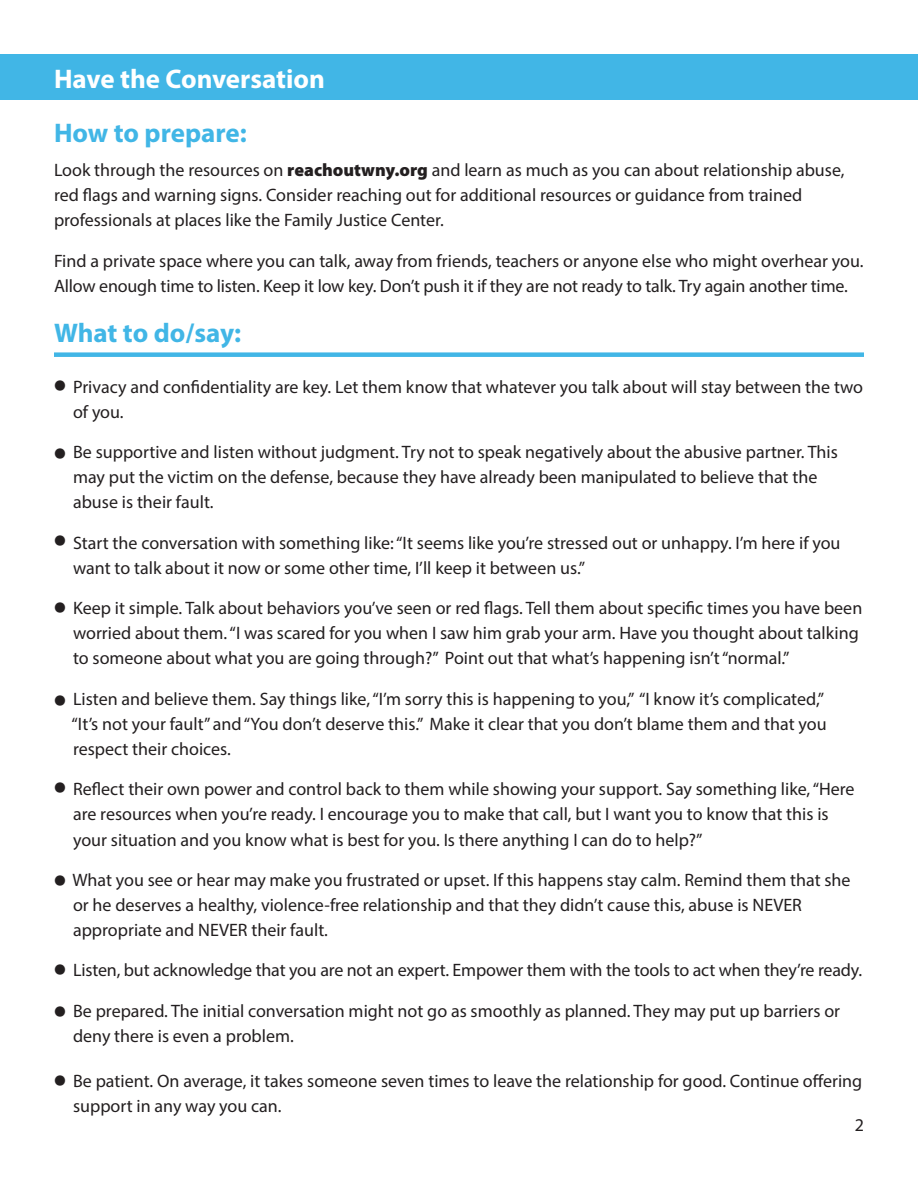
<style>
.page{position:relative;width:918px;height:1188px;background:#fff}
.page>*{position:absolute;margin:0;border:0;box-sizing:border-box;transform-origin:0 0}
.t1{font:39px "Minion Pro";color:#231f20}
.t2{font:700 27px "Myriad Pro";letter-spacing:-.005em;color:#41b6e6}
.t3{font:700 27px "Myriad Pro";color:#fff}
.t4{font:18px/25.2px "Myriad Pro";color:#231f20}
.s1{font-weight:900}
</style>
<div class="page">
<div style="left:0;top:54px;width:918px;height:45px;background:#41b6e6"></div>
<div style="left:54px;top:352px;width:810px;height:5px;background:#41b6e6"></div>
<p class="t3" style="left:54px;top:61px;width:272px">Have the Conversation</p>
<p class="t2" style="left:54px;top:115px;width:194px">How to prepare:</p>
<p class="t4" style="left:54px;top:157px;width:792px">Look through the resources on <span class="s1">reachoutwny.org</span> and learn as much as you can about relationship abuse, red flags and warning signs. Consider reaching out for additional resources or guidance from trained</p>
<p class="t4" style="left:54px;top:207px;width:391px">professionals at places like the Family Justice Center.</p>
<p class="t4" style="left:54px;top:248px;width:811px">Find a private space where you can talk, away from friends, teachers or anyone else who might overhear you.<br>Allow enough time to listen. Keep it low key. Don’t push it if they are not ready to talk. Try again another time.</p>
<p class="t2" style="left:54px;top:315px;width:189px">What to do/say:</p>
<p class="t4" style="left:73px;top:374px;width:792px">Privacy and confidentiality are key. Let them know that whatever you talk about will stay between the two</p>
<p class="t4" style="left:73px;top:399px;width:52px">of you.</p>
<p class="t4" style="left:73px;top:439px;width:766px">Be supportive and listen without judgment. Try not to speak negatively about the abusive partner. This</p>
<p class="t4" style="left:73px;top:464px;width:746px">may put the victim on the defense, because they have already been manipulated to believe that the</p>
<p class="t4" style="left:73px;top:489px;width:142px">abuse is their fault.</p>
<p class="t4" style="left:73px;top:530px;width:769px">Start the conversation with something like: “It seems like you’re stressed out or unhappy. I’m here if you</p>
<p class="t4" style="left:73px;top:555px;width:514px">want to talk about it now or some other time, I’ll keep it between us.”</p>
<p class="t4" style="left:73px;top:595px;width:791px">Keep it simple. Talk about behaviors you’ve seen or red flags. Tell them about specific times you have been</p>
<p class="t4" style="left:73px;top:620px;width:787px">worried about them. “I was scared for you when I saw him grab your arm. Have you thought about talking</p>
<p class="t4" style="left:73px;top:645px;width:718px">to someone about what you are going through?” Point out that what’s happening isn’t “normal.”</p>
<p class="t4" style="left:73px;top:686px;width:753px">Listen and believe them. Say things like, “I’m sorry this is happening to you,” “I know it’s complicated,”</p>
<p class="t4" style="left:72px;top:711px;width:757px">“It’s not your fault” and “You don’t deserve this.” Make it clear that you don’t blame them and that you</p>
<p class="t4" style="left:73px;top:736px;width:159px">respect their choices.</p>
<p class="t4" style="left:73px;top:776px;width:783px">Reflect their own power and control back to them while showing your support. Say something like, “Here</p>
<p class="t4" style="left:73px;top:801px;width:757px">are resources when you’re ready. I encourage you to make that call, but I want you to know that this is</p>
<p class="t4" style="left:73px;top:827px;width:631px">your situation and you know what is best for you. Is there anything I can do to help?”</p>
<p class="t4" style="left:72px;top:867px;width:780px">What you see or hear may make you frustrated or upset. If this happens stay calm. Remind them that she</p>
<p class="t4" style="left:73px;top:892px;width:730px">or he deserves a healthy, violence-free relationship and that they didn’t cause this, abuse is NEVER</p>
<p class="t4" style="left:73px;top:917px;width:256px">appropriate and NEVER their fault.</p>
<p class="t4" style="left:73px;top:957px;width:791px">Listen, but acknowledge that you are not an expert. Empower them with the tools to act when they’re ready.</p>
<p class="t4" style="left:73px;top:998px;width:769px">Be prepared. The initial conversation might not go as smoothly as planned. They may put up barriers or</p>
<p class="t4" style="left:73px;top:1023px;width:222px">deny there is even a problem.</p>
<p class="t4" style="left:73px;top:1068px;width:791px">Be patient. On average, it takes someone seven times to leave the relationship for good. Continue offering</p>
<p class="t4" style="left:73px;top:1093px;width:210px">support in any way you can.</p>
<p class="t1" style="left:52px;top:356px;width:17px">•</p>
<p class="t1" style="left:52px;top:423px;width:17px">•</p>
<p class="t1" style="left:52px;top:510px;width:17px">•</p>
<p class="t1" style="left:52px;top:578px;width:17px">•</p>
<p class="t1" style="left:52px;top:671px;width:17px">•</p>
<p class="t1" style="left:52px;top:758px;width:17px">•</p>
<p class="t1" style="left:52px;top:851px;width:17px">•</p>
<p class="t1" style="left:52px;top:939px;width:17px">•</p>
<p class="t1" style="left:52px;top:981px;width:17px">•</p>
<p class="t1" style="left:52px;top:1050px;width:17px">•</p>
<p class="t4" style="left:855px;top:1112px;width:11px">2</p>
</div>
